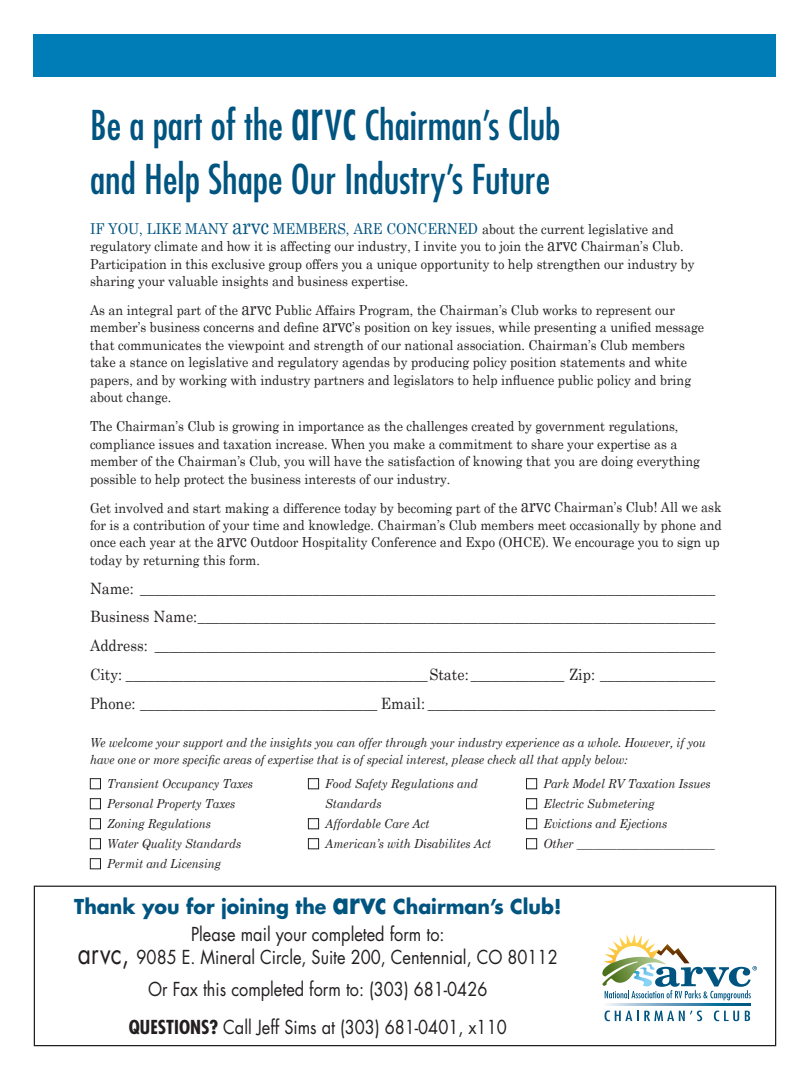
<style>
.page{position:relative;width:810px;height:1080px;background:#fff}
.page>*{position:absolute;margin:0;border:0;box-sizing:border-box;transform-origin:0 0}
.t1{font:condensed 40px/53.8px "Futura";color:#005480}
.t2{font:700 20px "Futura";color:#005480;scale:.95 1}
.t3{font:18.75px/23.8px "Futura";color:#231f20;text-align:center;scale:.87 1}
.t4{font:15.62px/28.8px "Century Schoolbook";color:#231f20;text-align:justify;scale:.92 1}
.t5{font:15px "Century Schoolbook";color:#005480;scale:.9 1}
.t6{font:13.75px/17.5px "Century Schoolbook";color:#231f20;scale:.92 1}
.t7{font:italic 12.5px/20px "Century Schoolbook";color:#231f20;scale:.92 1}
.s1{font-size:60px}
.s2{font-size:22.75px}
.s3{font-size:13.75px;color:#231f20}
.s4{font-size:19.25px}
.s5{font-size:30px}
.s6{font-size:28.88px}
.s7{font-weight:700;font-stretch:condensed}
</style>
<div class="page">
<div style="left:34px;top:34px;width:742px;height:43px;background:#007cb7"></div>
<div style="left:90px;top:778px;width:11px;height:11px;border:1px solid #231f20"></div>
<div style="left:90px;top:798px;width:11px;height:11px;border:1px solid #231f20"></div>
<div style="left:90px;top:818px;width:11px;height:11px;border:1px solid #231f20"></div>
<div style="left:90px;top:838px;width:11px;height:11px;border:1px solid #231f20"></div>
<div style="left:90px;top:858px;width:11px;height:11px;border:1px solid #231f20"></div>
<div style="left:308px;top:778px;width:11px;height:11px;border:1px solid #231f20"></div>
<div style="left:308px;top:818px;width:11px;height:11px;border:1px solid #231f20"></div>
<div style="left:308px;top:838px;width:11px;height:11px;border:1px solid #231f20"></div>
<div style="left:526px;top:778px;width:11px;height:11px;border:1px solid #231f20"></div>
<div style="left:526px;top:798px;width:11px;height:11px;border:1px solid #231f20"></div>
<div style="left:526px;top:818px;width:11px;height:11px;border:1px solid #231f20"></div>
<div style="left:526px;top:838px;width:11px;height:11px;border:1px solid #231f20"></div>
<div style="left:34px;top:886px;width:742px;height:160px;border:1px solid #231f20"></div>
<svg style="left:602px;top:934px;width:155px;height:66px"></svg>
<svg style="left:607px;top:1004px;width:144px;height:2px"></svg>
<svg style="left:605px;top:1011px;width:97px;height:10px"></svg>
<svg style="left:714px;top:1011px;width:25px;height:10px"></svg>
<svg style="left:745px;top:1011px;width:5px;height:10px"></svg>
<h1 class="t1" style="left:90px;top:97px;width:472px">Be a part of the <span class="s1">arvc</span> Chairman’s Club and Help Shape Our Industry’s Future</h1>
<p class="t5" style="left:90px;top:219px;width:650px">If you, like many <span class="s2">arvc</span> members, are concerned <span class="s3">about the current legislative and</span></p>
<p class="t6" style="left:90px;top:237px;width:659px">regulatory climate and how it is affecting our industry, I invite you to join the <span class="s4">arvc</span> Chairman’s Club.<br>Participation in this exclusive group offers you a unique opportunity to help strengthen our industry by sharing your valuable insights and business expertise.</p>
<p class="t6" style="left:90px;top:301px;width:669px">As an integral part of the <span class="s4">arvc</span> Public Affairs Program, the Chairman’s Club works to represent our member’s business concerns and define <span class="s4">arvc</span>’s position on key issues, while presenting a unified message that communicates the viewpoint and strength of our national association. Chairman’s Club members take a stance on legislative and regulatory agendas by producing policy position statements and white papers, and by working with industry partners and legislators to help influence public policy and bring about change.</p>
<p class="t6" style="left:90px;top:417px;width:664px">The Chairman’s Club is growing in importance as the challenges created by government regulations, compliance issues and taxation increase. When you make a commitment to share your expertise as a member of the Chairman’s Club, you will have the satisfaction of knowing that you are doing everything possible to help protect the business interests of our industry.</p>
<p class="t6" style="left:90px;top:498px;width:688px">Get involved and start making a difference today by becoming part of the <span class="s4">arvc</span> Chairman’s Club! All we ask for is a contribution of your time and knowledge. Chairman’s Club members meet occasionally by phone and once each year at the <span class="s4">arvc</span> Outdoor Hospitality Conference and Expo (OHCE). We encourage you to sign up today by returning this form.</p>
<p class="t4" style="left:90px;top:573px;width:681px">Name: ________________________________________________________________________________ Business Name:________________________________________________________________________ Address: ______________________________________________________________________________ City: __________________________________________State: _____________ Zip: ________________ Phone: _________________________________ Email: ________________________________________</p>
<p class="t7" style="left:90px;top:735px;width:671px;line-height:16.2px">We welcome your support and the insights you can offer through your industry experience as a whole. However, if you have one or more specific areas of expertise that is of special interest, please check all that apply below:</p>
<p class="t7" style="left:107px;top:773px;width:160px">Transient Occupancy Taxes<br>Personal Property Taxes<br>Zoning Regulations<br>Water Quality Standards<br>Permit and Licensing</p>
<p class="t7" style="left:325px;top:773px;width:182px">Food Safety Regulations and<br>Standards<br>Affordable Care Act<br>American’s with Disabilites Act</p>
<p class="t7" style="left:543px;top:773px;width:188px">Park Model RV Taxation Issues<br>Electric Submetering<br>Evictions and Ejections<br>Other ________________________</p>
<h2 class="t2" style="left:74px;top:893px;width:514px">Thank you for joining the <span class="s5">arvc</span> Chairman’s Club!</h2>
<h3 class="t3" style="left:78px;top:921px;width:553px">Please mail your completed form to:<br><span class="s6">arvc,</span> 9085 E. Mineral Circle, Suite 200, Centennial, CO 80112</h3>
<h3 class="t3" style="left:129px;top:970px;width:436px;line-height:37.5px">Or Fax this completed form to: (303) 681-0426<br><span class="s7">QUESTIONS?</span> Call Jeff Sims at (303) 681-0401, x110</h3>
</div>
